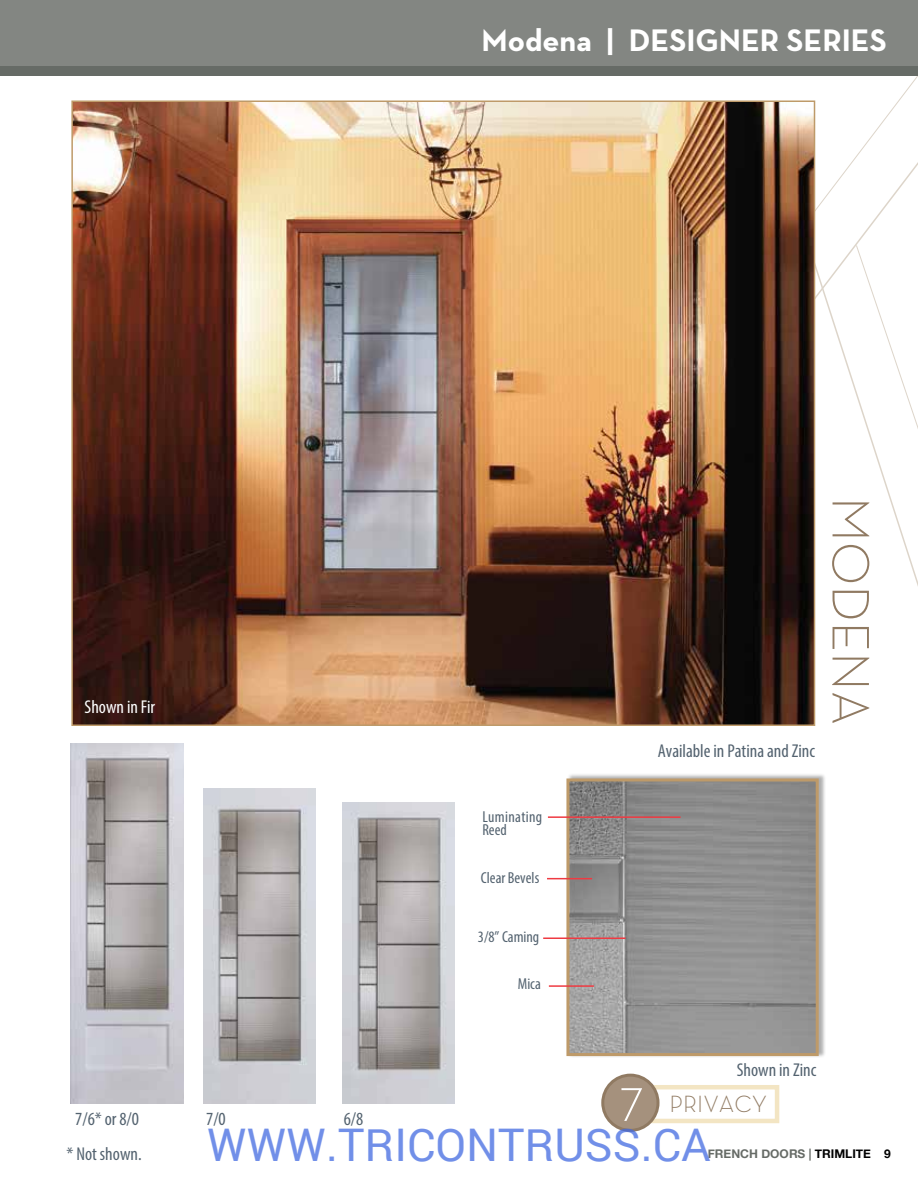
<style>
.page{position:relative;width:918px;height:1188px;background:#fff}
.page>*{position:absolute;margin:0;border:0;box-sizing:border-box;transform-origin:0 0}
.t1{font:300 55.65px "Neutra Text";color:#fff}
.t2{font:300 53.55px "Neutra Text";color:#907a62}
.t3{font:45px "Roboto";color:rgb(65 105 225/.75)}
.t4{font:700 31.65px "Neutra Text";color:#fff}
.t5{font:300 23.85px "Neutra Text";color:#907a62}
.t6{font:condensed 18.6px "Myriad Pro";color:#53626f}
.t7{font:condensed 18.6px "Myriad Pro";color:#fff}
.t8{font:condensed 15.9px "Myriad Pro";color:#53626f}
.t9{font:condensed 15.9px/13.4px "Myriad Pro";letter-spacing:.02em;color:#53626f}
.t10{font:700 12px "Helvetica Neue";color:#666b66}
.s1{color:#000}
</style>
<div class="page">
<svg style="left:815px;top:386px;width:103px;height:268px"></svg>
<svg style="left:815px;top:229px;width:54px;height:157px"></svg>
<svg style="left:801px;top:75px;width:117px;height:154px"></svg>
<svg style="left:855px;top:244px;width:63px;height:271px"></svg>
<div style="left:0;top:54px;width:918px;height:21px;background:#666b66"></div>
<div style="left:0;top:0;width:918px;height:65px;background:#838682"></div>
<img style="left:74px;top:103px;width:738px;height:620px">
<div style="left:567px;top:773px;width:259px;height:285px;background:#000;opacity:.32"></div>
<img style="left:570px;top:782px;width:245px;height:270px">
<div style="left:566px;top:778px;width:253px;height:278px;border:3px solid #be9a69"></div>
<hr style="left:543px;top:938px;width:83px;height:1px;background:#ef3a42">
<div style="left:634px;top:1085px;width:145px;height:38px;border:4px solid #f3e5c3"></div>
<div style="left:603px;top:1075px;width:55px;height:55px;background:#a5917d;border-radius:50%"></div>
<div style="left:601px;top:1074px;width:59px;height:58px;border:3px solid #907a62;border-radius:50%"></div>
<hr style="left:548px;top:816px;width:133px;height:2px;background:#ef3a42">
<hr style="left:547px;top:878px;width:45px;height:1px;background:#ef3a42">
<hr style="left:549px;top:985px;width:45px;height:2px;background:#ef3a42">
<img style="left:343px;top:803px;width:112px;height:300px">
<img style="left:203px;top:789px;width:112px;height:314px">
<img style="left:71px;top:744px;width:113px;height:359px">
<p class="t7" style="left:85px;top:696px;width:72px">Shown in Fir</p>
<h3 class="t4" style="left:482px;top:21px;width:407px">Modena | DESIGNER SERIES</h3>
<p class="t9" style="left:482px;top:810px;width:61px">Luminating<br>Reed</p>
<p class="t8" style="left:481px;top:868px;width:60px">Clear Bevels</p>
<p class="t8" style="left:478px;top:927px;width:63px">3/8” Caming</p>
<p class="t8" style="left:518px;top:974px;width:25px">Mica</p>
<p class="t6" style="left:658px;top:740px;width:159px">Available in Patina and Zinc</p>
<h2 class="t2" style="left:883px;top:497px;width:230px;rotate:90deg">MODENA</h2>
<p class="t6" style="left:737px;top:1059px;width:81px">Shown in Zinc</p>
<h1 class="t1" style="left:620px;top:1063px;width:26px">7</h1>
<p class="t5" style="left:669px;top:1090px;width:99px">PRIVACY</p>
<p class="t6" style="left:75px;top:1107px;width:65px">7/6* or 8/0</p>
<p class="t6" style="left:206px;top:1107px;width:21px">7/0</p>
<p class="t6" style="left:344px;top:1107px;width:21px">6/8</p>
<h3 class="t3" style="left:207px;top:1114px;width:505px">WWW.TRICONTRUSS.CA</h3>
<p class="t6" style="left:67px;top:1143px;width:77px">* Not shown.</p>
<p class="t10" style="left:708px;top:1143px;width:185px">FRENCH DOORS | <span class="s1">TRIMLITE 9</span></p>
</div>
